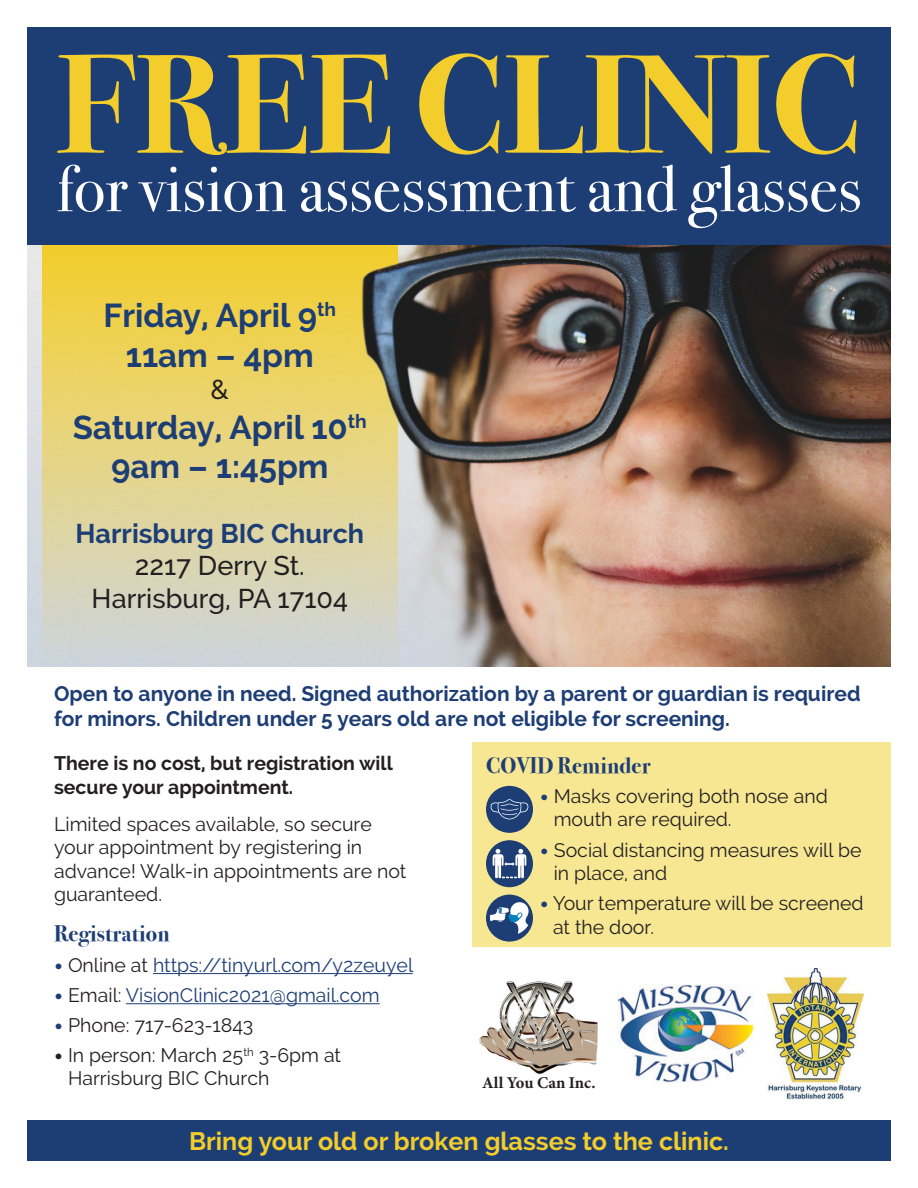
<style>
.page{position:relative;width:918px;height:1188px;background:#fff}
.page>*{position:absolute;margin:0;border:0;box-sizing:border-box;transform-origin:0 0}
.t1{font:700 141px "Bodoni Svty Two ITCTT";color:#f2cd2b}
.t2{font:66px "Bodoni Svty Two ITCTT";color:#fff}
.t3{font:700 33px/39.6px "Raleway";color:#1d3d75;text-align:center}
.t4{font:500 27px/32.4px "Raleway";color:#231f20;text-align:center}
.t5{font:700 27px "Raleway";color:#1d3d75}
.t6{font:700 25.2px "Raleway";color:#f2cd2b}
.t7{font:700 22.5px "Bodoni Svty Two ITCTT";letter-spacing:.01em;color:#1d3d75}
.t8{font:700 21px/25.2px "Raleway";color:#1d3d75}
.t9{font:19.5px/23.4px "Raleway";color:#231f20}
.t10{font:19.5px "Raleway";color:#1d3d75}
.t11{font:700 19.5px/23.4px "Raleway";color:#231f20}
.t12{font:700 16.5px "Minion Pro";color:#231f20}
.s1{font-weight:800;font-size:24.3px}
.s2{color:#231f20}
.s3{font-weight:800;font-size:24.3px;color:#1d3d75}
</style>
<div class="page">
<div style="left:472px;top:743px;width:419px;height:204px;background:#f7e793"></div>
<div style="left:27px;top:27px;width:864px;height:218px;background:#1d3d75"></div>
<div style="left:27px;top:1120px;width:864px;height:41px;background:#1d3d75"></div>
<div style="left:42px;top:245px;width:355px;height:421px;background:linear-gradient(to bottom,#f7d02b,#d1d7dd)"></div>
<img style="left:618px;top:985px;width:136px;height:98px">
<img style="left:767px;top:968px;width:97px;height:131px">
<img style="left:342px;top:245px;width:549px;height:421px">
<hr style="left:153px;top:973px;width:260px;height:1px;background:#1d3d75">
<hr style="left:126px;top:1003px;width:254px;height:1px;background:#1d3d75">
<div style="left:486px;top:786px;width:47px;height:47px;background:#1d3d75;border-radius:50%"></div>
<svg style="left:491px;top:799px;width:37px;height:20px"></svg>
<div style="left:486px;top:840px;width:47px;height:47px;background:#1d3d75;border-radius:50%"></div>
<svg style="left:493px;top:849px;width:33px;height:29px"></svg>
<div style="left:486px;top:895px;width:47px;height:47px;background:#1d3d75;border-radius:50%"></div>
<svg style="left:490px;top:902px;width:39px;height:32px"></svg>
<img style="left:479px;top:981px;width:119px;height:94px">
<h1 class="t1" style="left:57px;top:-12px;width:806px">FREE CLINIC</h1>
<h2 class="t2" style="left:56px;top:135px;width:807px">for vision assessment and glasses</h2>
<h3 class="t3" style="left:103px;top:296px;width:234px">Friday, April 9<sup>th<br></sup>11am – 4pm</h3>
<h3 class="t4" style="left:211px;top:373px;width:20px">&amp;</h3>
<h3 class="t3" style="left:73px;top:407px;width:296px">Saturday, April 10<sup>th<br></sup>9am – 1:45pm</h3>
<h3 class="t5" style="left:75px;top:518px;width:290px">Harrisburg BIC Church</h3>
<h3 class="t4" style="left:92px;top:550px;width:258px">2217 Derry St.<br>Harrisburg, PA 17104</h3>
<p class="t8" style="left:54px;top:681px;width:808px">Open to anyone in need. Signed authorization by a parent or guardian is required for minors. Children under 5 years old are not eligible for screening.</p>
<p class="t11" style="left:54px;top:752px;width:340px">There is no cost, but registration will secure your appointment.</p>
<p class="t9" style="left:54px;top:812px;width:354px">Limited spaces available, so secure your appointment by registering in advance! Walk-in appointments are not guaranteed.</p>
<p class="t7" style="left:54px;top:915px;width:117px">Registration</p>
<p class="t10" style="left:54px;top:953px;width:361px"><span class="s1">•</span> <span class="s2">Online at</span> https://tinyurl.com/y2zeuyel</p>
<p class="t10" style="left:54px;top:984px;width:327px"><span class="s1">•</span> <span class="s2">Email:</span> VisionClinic2021@gmail.com</p>
<p class="t9" style="left:54px;top:1013px;width:201px"><span class="s3">•</span> Phone: 717-623-1843</p>
<p class="t9" style="left:68px;top:1043px;width:275px;text-indent:-14px"><span class="s1">•</span> In person: March 25<sup>th</sup> 3-6pm at<br>Harrisburg BIC Church</p>
<p class="t7" style="left:486px;top:747px;width:166px">COVID Reminder</p>
<p class="t9" style="left:554px;top:784px;width:276px;text-indent:-14px"><span class="s3">•</span> Masks covering both nose and mouth are required.</p>
<p class="t9" style="left:554px;top:838px;width:309px;text-indent:-14px"><span class="s3">•</span> Social distancing measures will be in place, and</p>
<p class="t9" style="left:553px;top:892px;width:312px;text-indent:-13px"><span class="s3">•</span> Your temperature will be screened at the door.</p>
<p class="t12" style="left:482px;top:1071px;width:115px">All You Can Inc.</p>
<p class="t6" style="left:189px;top:1127px;width:541px">Bring your old or broken glasses to the clinic.</p>
</div>
